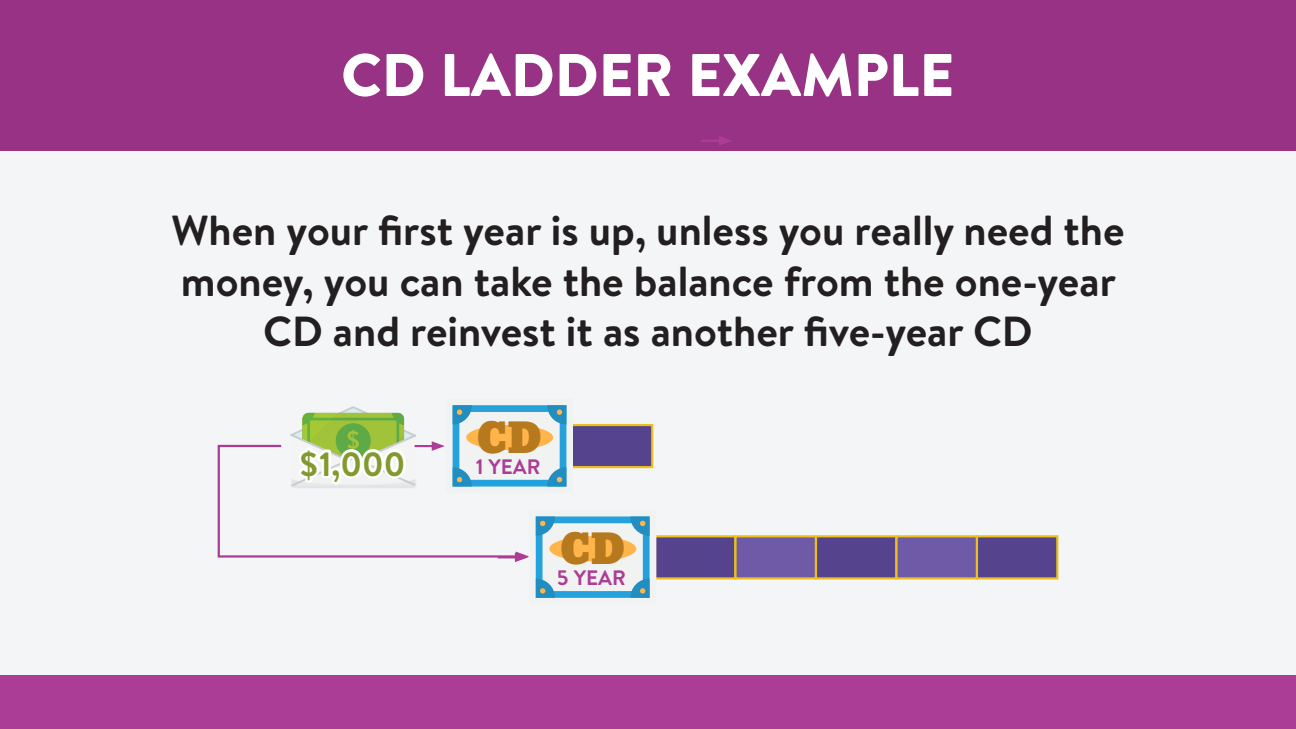
<style>
.page{position:relative;width:1296px;height:729px;background:#f4f5f6}
.page>*{position:absolute;margin:0;border:0;box-sizing:border-box;transform-origin:0 0}
.t1{font:900 60px "Brandon Text";color:#fff}
.t2{font:700 42px/50.4px "Brandon Text";color:#231f20;text-align:center}
.t3{font:39.6px "Bevan";color:#b7791d}
.t4{font:700 33.6px "Brandon Text";color:#82992e}
.t5{font:700 20.85px "Brandon Text";color:#ac3d96}
</style>
<div class="page">
<div style="left:0;top:675px;width:1296px;height:54px;background:#ac3d96"></div>
<div style="left:0;top:0;width:1296px;height:150px;background:#973284"></div>
<hr style="left:701px;top:140px;width:22px;height:2px;background:#ac3d96">
<svg style="left:719px;top:136px;width:13px;height:10px"></svg>
<svg style="left:650px;top:424px;width:3px;height:44px"></svg>
<div style="left:446px;top:398px;width:127px;height:95px;background:#f1f2f2;border-radius:2px"></div>
<div style="left:654px;top:535px;width:82px;height:45px;background:#56438e;border:2px solid #edbf1b"></div>
<div style="left:815px;top:535px;width:82px;height:45px;background:#56438e;border:2px solid #edbf1b"></div>
<div style="left:976px;top:535px;width:82px;height:45px;background:#56438e;border:2px solid #edbf1b"></div>
<div style="left:734px;top:535px;width:83px;height:45px;background:#6e5aa6;border:2px solid #edbf1b"></div>
<div style="left:895px;top:535px;width:83px;height:45px;background:#6e5aa6;border:2px solid #edbf1b"></div>
<div style="left:529px;top:510px;width:127px;height:95px;background:#f1f2f2;border-radius:2px"></div>
<svg style="left:217px;top:405px;width:433px;height:193px"></svg>
<h1 class="t1" style="left:341px;top:33px;width:615px">CD LADDER EXAMPLE</h1>
<p class="t2" style="left:171px;top:205px;width:955px">When your first year is up, unless you really need the money, you can take the balance from the one-year<br>CD and reinvest it as another five-year CD</p>
<p class="t4" style="left:299px;top:441px;width:108px">$1,000</p>
<p class="t3" style="left:477px;top:407px;width:66px">CD</p>
<p class="t5" style="left:476px;top:452px;width:66px">1 YEAR</p>
<p class="t3" style="left:560px;top:518px;width:66px">CD</p>
<p class="t5" style="left:557px;top:563px;width:70px">5 YEAR</p>
</div>
